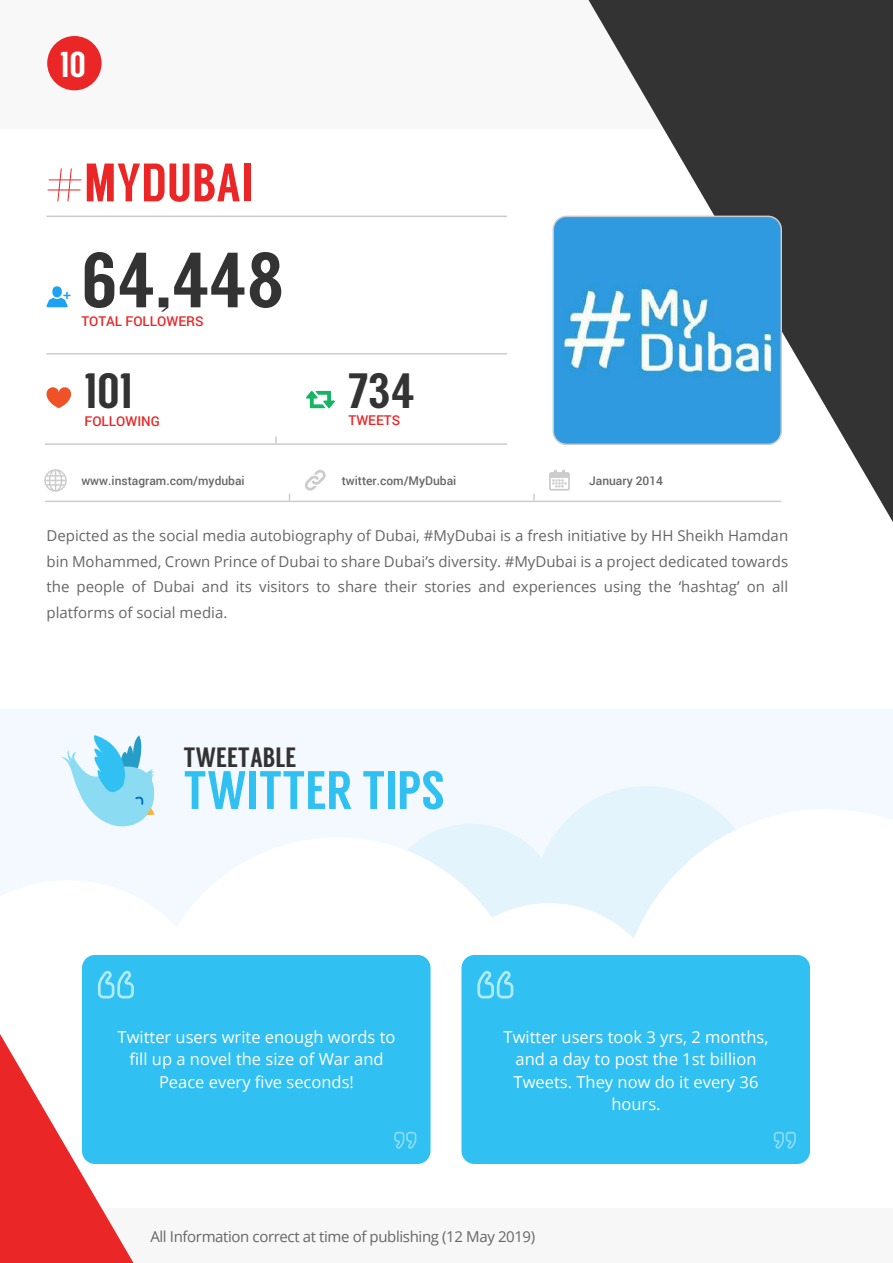
<style>
.page{position:relative;width:893px;height:1263px;background:#fff}
.page>*{position:absolute;margin:0;border:0;box-sizing:border-box;transform-origin:0 0}
.t1{font:78px "Langdon";color:#333}
.t2{font:54px "Langdon";color:#30c0f2}
.t3{font:54px "Langdon";color:#ea2627}
.t4{font:49.5px "Langdon";color:#333}
.t5{font:36px "Langdon";color:#fff}
.t6{font:27.9px "Langdon";color:#333}
.t7{font:16.5px/22.5px "Open Sans";color:#fff;text-align:center}
.t8{font:15px/25.5px "Open Sans";color:#666;text-align:justify}
.t9{font:15px "Open Sans";letter-spacing:-.025em;color:#666}
.t10{font:500 13.5px "Roboto";color:#ea2627}
.t11{font:500 12px "Roboto";color:#666}
.s1{font-style:inherit}
</style>
<div class="page">
<div style="left:0;top:0;width:893px;height:129px;background:#f8f8f8"></div>
<div style="left:0;top:1208px;width:893px;height:55px;background:#f7f7f7"></div>
<svg style="left:588px;top:0;width:305px;height:522px;fill:#333"></svg>
<svg style="left:0;top:1034px;width:134px;height:229px"></svg>
<hr style="left:46px;top:353px;width:461px;height:1px;background:#ccc">
<hr style="left:46px;top:216px;width:461px;height:1px;background:#ccc">
<hr style="left:45px;top:443px;width:462px;height:2px;background:#ccc">
<svg style="left:275px;top:436px;width:2px;height:7px"></svg>
<hr style="left:45px;top:501px;width:736px;height:1px;background:#ccc">
<svg style="left:533px;top:494px;width:2px;height:7px"></svg>
<img style="left:555px;top:216px;width:226px;height:228px">
<div style="left:552px;top:216px;width:230px;height:229px;border:2px solid #ccc;border-radius:13px"></div>
<div style="left:47px;top:36px;width:55px;height:54px;background:#ea2627;border-radius:50%"></div>
<svg style="left:306px;top:391px;width:29px;height:17px"></svg>
<svg style="left:46px;top:387px;width:25px;height:21px"></svg>
<div style="left:52px;top:286px;width:10px;height:11px;background:#1da1f2;border-radius:50%"></div>
<svg style="left:46px;top:292px;width:25px;height:15px"></svg>
<svg style="left:549px;top:470px;width:21px;height:21px"></svg>
<svg style="left:305px;top:470px;width:21px;height:21px"></svg>
<svg style="left:44px;top:469px;width:23px;height:23px"></svg>
<svg style="left:0;top:709px;width:893px;height:218px;fill:#f3f9ff"></svg>
<svg style="left:60px;top:735px;width:96px;height:106px"></svg>
<div style="left:82px;top:955px;width:348px;height:209px;background:#30c0f2;border-radius:13px"></div>
<svg style="left:98px;top:971px;width:36px;height:27px"></svg>
<svg style="left:394px;top:1132px;width:22px;height:17px"></svg>
<div style="left:461px;top:955px;width:349px;height:209px;background:#30c0f2;border-radius:13px"></div>
<svg style="left:477px;top:971px;width:36px;height:27px"></svg>
<svg style="left:774px;top:1132px;width:22px;height:17px"></svg>
<svg style="left:407px;top:786px;width:329px;height:153px"></svg>
<h3 class="t5" style="left:60px;top:44px;width:27px">10</h3>
<h2 class="t3" style="left:45px;top:151px;width:209px">#MYDUBAI</h2>
<h1 class="t1" style="left:81px;top:241px;width:205px">64,448</h1>
<p class="t10" style="left:81px;top:312px;width:124px">TOTAL FOLLOWERS</p>
<h3 class="t4" style="left:349px;top:366px;width:68px">734</h3>
<h3 class="t4" style="left:85px;top:362px;width:49px">101</h3>
<p class="t10" style="left:85px;top:411px;width:77px">FOLLOWING</p>
<p class="t10" style="left:349px;top:411px;width:53px">TWEETS</p>
<p class="t11" style="left:81px;top:472px;width:165px">www.instagram.com/mydubai</p>
<p class="t11" style="left:342px;top:472px;width:116px">twitter.com/MyDubai</p>
<p class="t11" style="left:589px;top:472px;width:75px">January 2014</p>
<p class="t8" style="left:46px;top:523px;width:743px">Depicted as the social media autobiography of Dubai, #MyDubai is a fresh initiative by HH Sheikh Hamdan bin Mohammed, Crown Prince of Dubai to share Dubai’s diversity. #MyDubai is a project dedicated towards the people of Dubai and its visitors to share their stories and experiences using the ‘hashtag’ on all platforms of social media.</p>
<h3 class="t6" style="left:183px;top:741px;width:114px">TWEETABLE</h3>
<h2 class="t2" style="left:183px;top:759px;width:263px">TWITTER TIPS</h2>
<p class="t7" style="left:118px;top:1025px;width:279px">Twitter users write enough words to fill up a novel the size of War and<br>Peace every five seconds!</p>
<p class="t7" style="left:503px;top:1025px;width:266px">Twitter users took 3 yrs, 2 months, and a day to post the 1st billion<br>Tweets. They now do it every 36 hours.</p>
<p class="t9" style="left:150px;top:1226px;width:386px">All Information correct at time of publishing (12 Ma<span class="s1">y</span> 201<span class="s1">9)</span></p>
</div>
